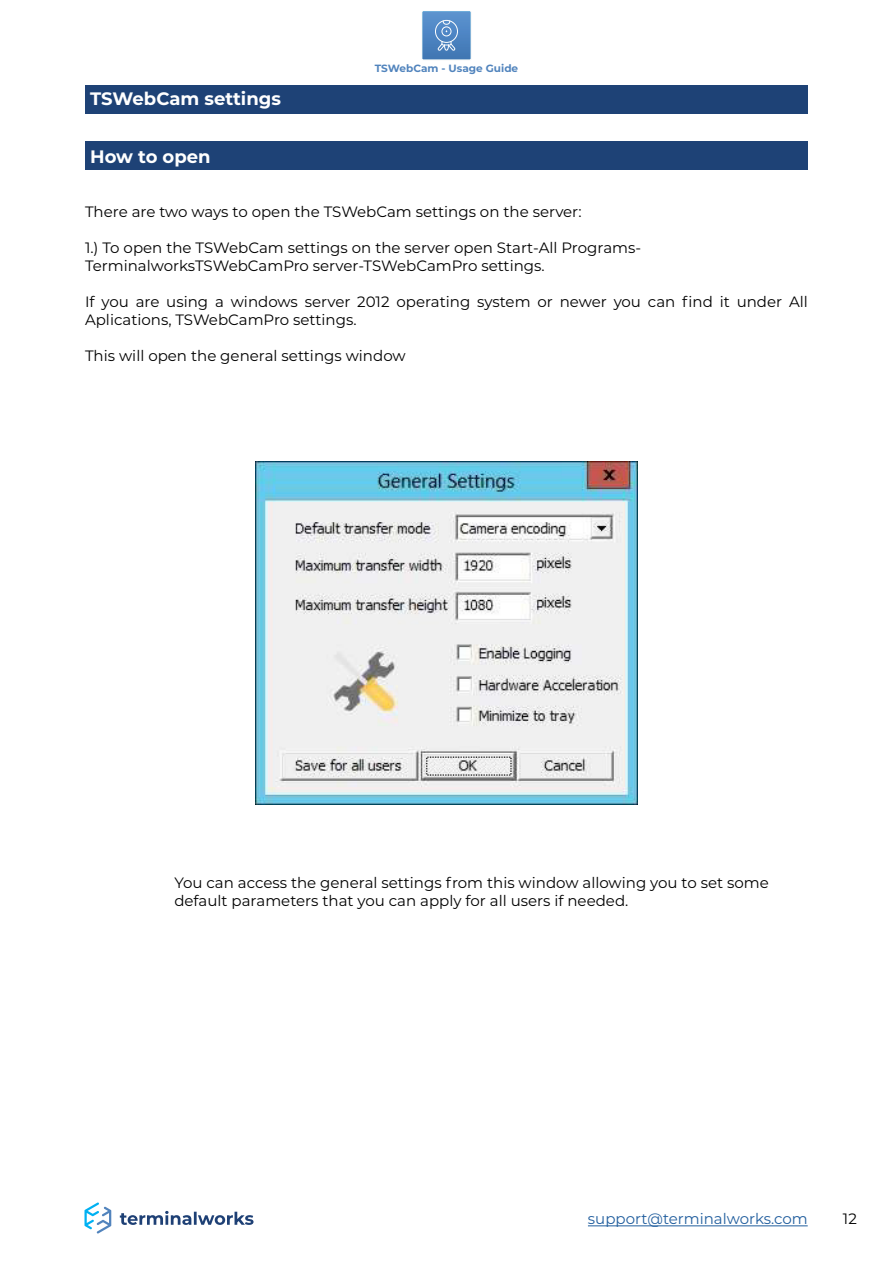
<style>
.page{position:relative;width:893px;height:1263px;background:#fff}
.page>*{position:absolute;margin:0;border:0;box-sizing:border-box;transform-origin:0 0}
.t1{font:700 18px "Montserrat";color:#fff}
.t2{font:15px/18px "Montserrat";color:#000}
.t3{font:15px "Montserrat";color:#215e9e}
.t4{font:700 10.5px "Montserrat";color:#5184bd}
</style>
<div class="page">
<svg style="left:422px;top:11px;width:49px;height:49px"></svg>
<svg style="left:423px;top:12px;width:47px;height:47px;background:#5a8dc6"></svg>
<svg style="left:84px;top:1202px;width:27px;height:32px"></svg>
<svg style="left:120px;top:1211px;width:134px;height:14px"></svg>
<hr style="left:588px;top:1225px;width:220px;height:1px;background:#215e9e">
<div style="left:85px;top:85px;width:723px;height:28px;background:#1e4276"></div>
<div style="left:85px;top:142px;width:723px;height:28px;background:#1e4276"></div>
<img style="left:256px;top:461px;width:381px;height:343px">
<p class="t1" style="left:90px;top:86px;width:192px">TSWebCam settings</p>
<p class="t4" style="left:375px;top:61px;width:145px">TSWebCam - Usage Guide</p>
<p class="t1" style="left:90px;top:144px;width:122px">How to open</p>
<p class="t2" style="left:85px;top:202px;width:498px">There are two ways to open the TSWebCam settings on the server:</p>
<p class="t2" style="left:85px;top:238px;width:558px">1.) To open the TSWebCam settings on the server open Start-All Programs-<br>TerminalworksTSWebCamPro server-TSWebCamPro settings.</p>
<p class="t2" style="left:85px;top:292px;width:724px">If you are using a windows server 2012 operating system or newer you can find it under All<br>Aplications, TSWebCamPro settings.</p>
<p class="t2" style="left:85px;top:346px;width:322px">This will open the general settings window</p>
<p class="t2" style="left:174px;top:873px;width:596px">You can access the general settings from this window allowing you to set some default parameters that you can apply for all users if needed.</p>
<p class="t3" style="left:588px;top:1209px;width:221px">support@terminalworks.com</p>
<p class="t2" style="left:843px;top:1209px;width:15px">12</p>
</div>
